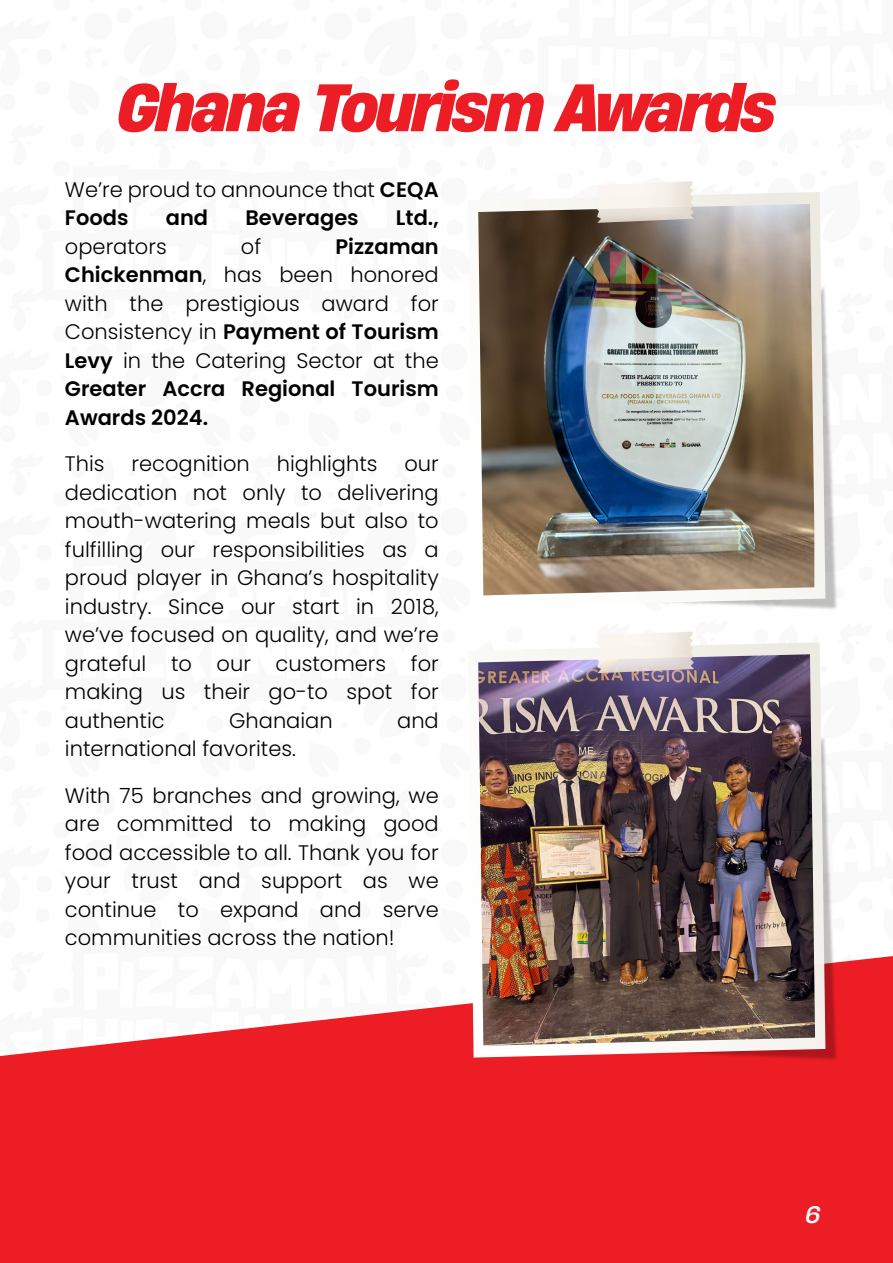
<style>
.page{position:relative;width:893px;height:1263px;background:#fff}
.page>*{position:absolute;margin:0;border:0;box-sizing:border-box;transform-origin:0 0}
.t1{font:italic 700 63px "Heading Now 66";letter-spacing:-.05em;color:#ed1d25}
.t2{font:italic 22.5px "Heading Now 74";color:#fff}
.t3{font:300 21px/28.5px "Poppins";color:#000;text-align:justify}
.t4{font:600 21px "Poppins";color:#000}
.s1{font-weight:600}
</style>
<div class="page">
<svg style="left:0;top:956px;width:893px;height:307px;fill:#ed1d25"></svg>
<img style="left:765px;top:297px;width:73px;height:312px">
<svg style="left:483px;top:192px;width:342px;height:415px"></svg>
<img style="left:478px;top:204px;width:336px;height:391px">
<svg style="left:596px;top:181px;width:98px;height:42px"></svg>
<img style="left:583px;top:747px;width:306px;height:365px">
<svg style="left:468px;top:642px;width:357px;height:415px"></svg>
<img style="left:478px;top:654px;width:337px;height:392px">
<svg style="left:596px;top:631px;width:98px;height:42px"></svg>
<h1 class="t1" style="left:117px;top:59px;width:661px">Ghana Tourism Awards</h1>
<p class="t3" style="left:65px;top:175px;width:375px">We’re proud to announce that <span class="s1">CEQA<br>Foods</span></p>
<p class="t4" style="left:166px;top:206px;width:44px">and</p>
<p class="t4" style="left:245px;top:206px;width:115px">Beverages</p>
<p class="t4" style="left:396px;top:206px;width:44px">Ltd.,</p>
<p class="t3" style="left:65px;top:232px;width:375px;text-indent:271px"><span class="s1">Pizzaman Chickenman</span>, has been honored with the prestigious award for Consistency in <span class="s1">Payment of Tourism Levy</span> in the Catering Sector at the <span class="s1">Greater Accra Regional Tourism Awards 2024.</span></p>
<p class="t3" style="left:65px;top:450px;width:41px">This</p>
<p class="t3" style="left:132px;top:450px;width:120px">recognition</p>
<p class="t3" style="left:277px;top:450px;width:102px">highlights</p>
<p class="t3" style="left:65px;top:232px;width:103px">operators</p>
<p class="t3" style="left:241px;top:232px;width:22px">of</p>
<p class="t3" style="left:65px;top:450px;width:375px;text-indent:339px">our dedication not only to delivering mouth-watering meals but also to fulfilling our responsibilities as a proud player in Ghana’s hospitality industry. Since our start in 2018, we’ve focused on quality, and we’re grateful to our customers for making us their go-to spot for authentic</p>
<p class="t3" style="left:229px;top:706px;width:105px">Ghanaian</p>
<p class="t3" style="left:397px;top:706px;width:43px">and</p>
<p class="t3" style="left:65px;top:735px;width:232px">international favorites.</p>
<p class="t3" style="left:65px;top:781px;width:375px">With 75 branches and growing, we are committed to making good food accessible to all. Thank you for your trust and support as we continue to expand and serve communities across the nation!</p>
<p class="t2" style="left:805px;top:1198px;width:16px">6</p>
</div>
